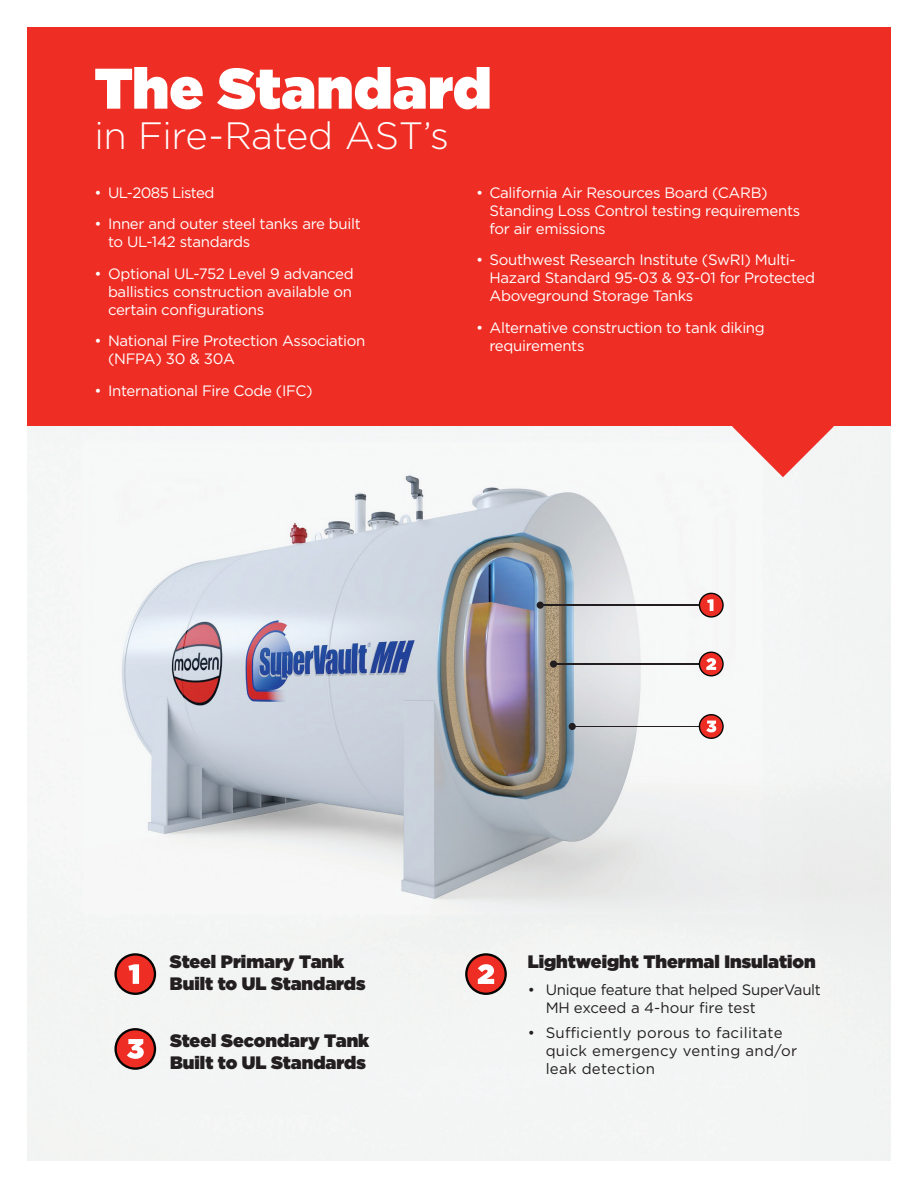
<style>
.page{position:relative;width:918px;height:1188px;background:#fff}
.page>*{position:absolute;margin:0;border:0;box-sizing:border-box;transform-origin:0 0}
.t1{font:900 57.15px "Gotham";letter-spacing:.005em;color:#fff}
.t2{font:300 38.1px "Gotham";letter-spacing:-.015em;color:#fff}
.t3{font:900 18px/21.6px "Gotham";color:#231f20}
.t4{font:15px/18px "Gotham";letter-spacing:-.02em;color:#fff}
.t5{font:15px/18px "Gotham";letter-spacing:.01em;color:#231f20}
.t6{font:15px/18px "Gotham";letter-spacing:-.02em;color:#231f20}
.t7{font:15px "Gotham";letter-spacing:-.04em;color:#fff}
</style>
<div class="page">
<img style="left:27px;top:426px;width:864px;height:735px">
<div style="left:27px;top:27px;width:864px;height:399px;background:#ee2e25"></div>
<svg style="left:699px;top:593px;width:25px;height:25px"></svg>
<svg style="left:114px;top:953px;width:42px;height:42px"></svg>
<svg style="left:114px;top:1028px;width:42px;height:42px"></svg>
<svg style="left:732px;top:426px;width:102px;height:51px"></svg>
<svg style="left:465px;top:953px;width:42px;height:42px"></svg>
<div style="left:537px;top:602px;width:7px;height:7px;background:#231f20;border-radius:50%"></div>
<div style="left:550px;top:660px;width:7px;height:8px;background:#231f20;border-radius:50%"></div>
<div style="left:569px;top:723px;width:7px;height:7px;background:#231f20;border-radius:50%"></div>
<hr style="left:540px;top:605px;width:159px;height:1px;background:#231f20">
<hr style="left:554px;top:663px;width:158px;height:2px;background:#231f20">
<hr style="left:572px;top:726px;width:139px;height:1px;background:#231f20">
<svg style="left:699px;top:652px;width:25px;height:24px"></svg>
<svg style="left:699px;top:714px;width:25px;height:25px"></svg>
<h1 class="t1" style="left:94px;top:47px;width:399px">The Standard</h1>
<h2 class="t2" style="left:94px;top:112px;width:356px">in Fire-Rated AST’s</h2>
<p class="t7" style="left:95px;top:183px;width:121px">• UL-2085 Listed</p>
<p class="t4" style="left:108px;top:215px;width:254px;text-indent:-13px">• Inner and outer steel tanks are built to UL-142 standards</p>
<p class="t4" style="left:108px;top:264px;width:247px;text-align:justify;text-indent:-13px">• Optional UL-752 Level 9 advanced ballistics construction available on certain configurations</p>
<p class="t4" style="left:108px;top:332px;width:259px;text-indent:-13px">• National Fire Protection Association (NFPA) 30 &amp; 30A</p>
<p class="t4" style="left:95px;top:381px;width:220px">• International Fire Code (IFC)</p>
<p class="t4" style="left:490px;top:183px;width:312px;text-indent:-14px">• California Air Resources Board (CARB)<br>Standing Loss Control testing requirements for air emissions</p>
<p class="t4" style="left:490px;top:251px;width:327px;text-indent:-14px">• Southwest Research Institute (SwRI) Multi-<br>Hazard Standard 95-03 &amp; 93-01 for Protected<br>Aboveground Storage Tanks</p>
<p class="t4" style="left:490px;top:318px;width:277px;text-indent:-14px">• Alternative construction to tank diking requirements</p>
<p class="t3" style="left:170px;top:951px;width:197px">Steel Primary Tank<br>Built to UL Standards</p>
<p class="t3" style="left:170px;top:1030px;width:201px">Steel Secondary Tank<br>Built to UL Standards</p>
<p class="t3" style="left:528px;top:951px;width:290px">Lightweight Thermal Insulation</p>
<p class="t6" style="left:546px;top:981px;width:277px;text-indent:-18px">• Unique feature that helped SuperVault<br>MH exceed a 4-hour fire test</p>
<p class="t5" style="left:546px;top:1023px;width:253px;text-indent:-18px">• Sufficiently porous to facilitate quick emergency venting and/or leak detection</p>
</div>
